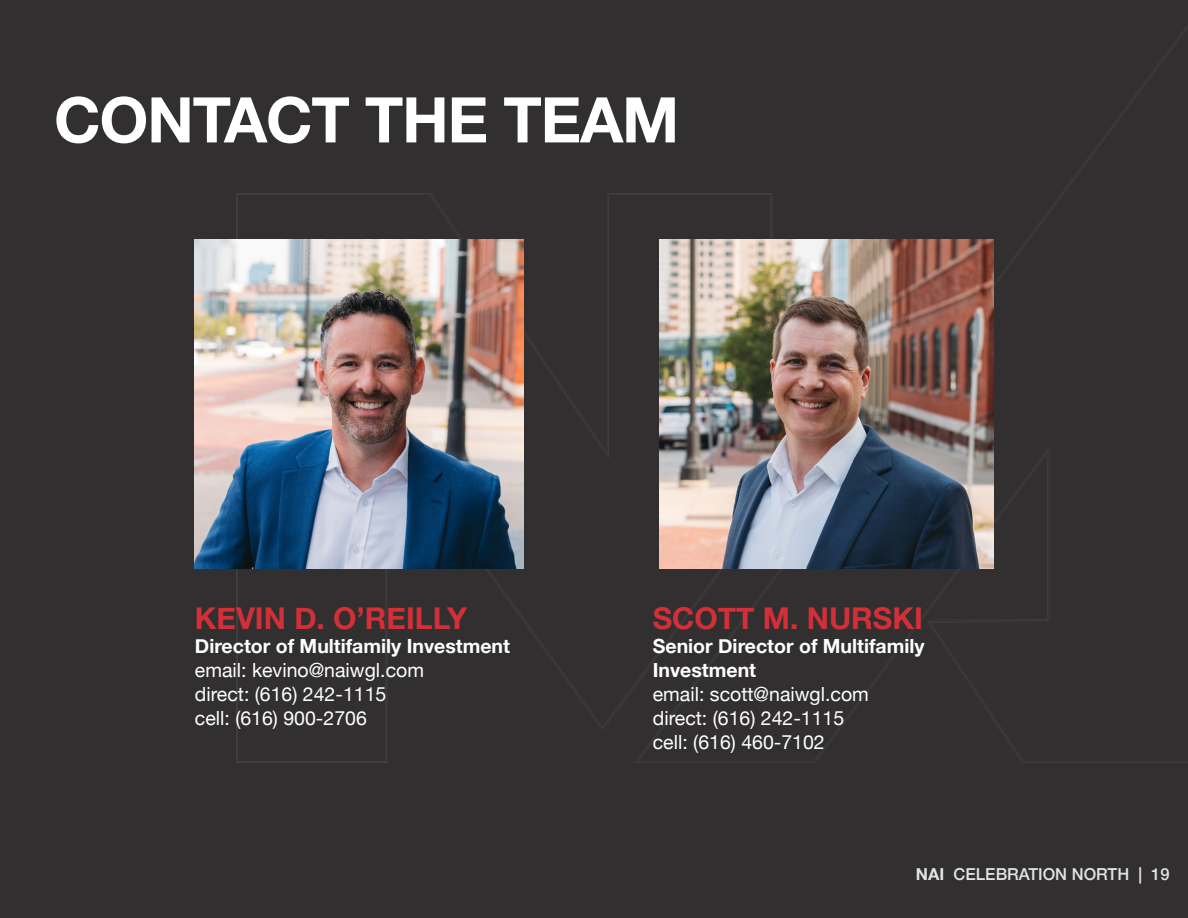
<style>
.page{position:relative;width:1188px;height:918px;background:#312f30}
.page>*{position:absolute;margin:0;border:0;box-sizing:border-box;transform-origin:0 0}
.t1{font:700 63px "Helvetica Neue";letter-spacing:-.02em;color:#fff}
.t2{font:700 30px "Helvetica Neue";color:#d32f38}
.t3{font:19.5px/24px "Helvetica Neue";color:#fff}
.t4{font:700 19.5px/24px "Helvetica Neue";color:#fff}
.t5{font:500 16.5px "Helvetica Neue";color:#e2e3e3}
.s1{font-weight:700}
</style>
<div class="page">
<img style="left:195px;top:239px;width:329px;height:330px">
<img style="left:659px;top:239px;width:334px;height:330px">
<p class="t1" style="left:54px;top:71px;width:627px">CONTACT THE TEAM</p>
<p class="t2" style="left:195px;top:595px;width:274px">KEVIN D. O’REILLY</p>
<p class="t4" style="left:195px;top:634px;width:317px">Director of Multifamily Investment</p>
<p class="t3" style="left:195px;top:659px;width:231px">email: kevino@naiwgl.com direct: (616) 242-1115</p>
<p class="t3" style="left:195px;top:707px;width:173px">cell: (616) 900-2706</p>
<p class="t2" style="left:653px;top:595px;width:272px">SCOTT M. NURSKI</p>
<p class="t4" style="left:653px;top:634px;width:273px">Senior Director of Multifamily<br>Investment</p>
<p class="t3" style="left:653px;top:683px;width:218px">email: scott@naiwgl.com direct: (616) 242-1115</p>
<p class="t3" style="left:653px;top:731px;width:173px">cell: (616) 460-7102</p>
<p class="t5" style="left:916px;top:861px;width:255px"><span class="s1">NAI</span> CELEBRATION NORTH | 19</p>
</div>
